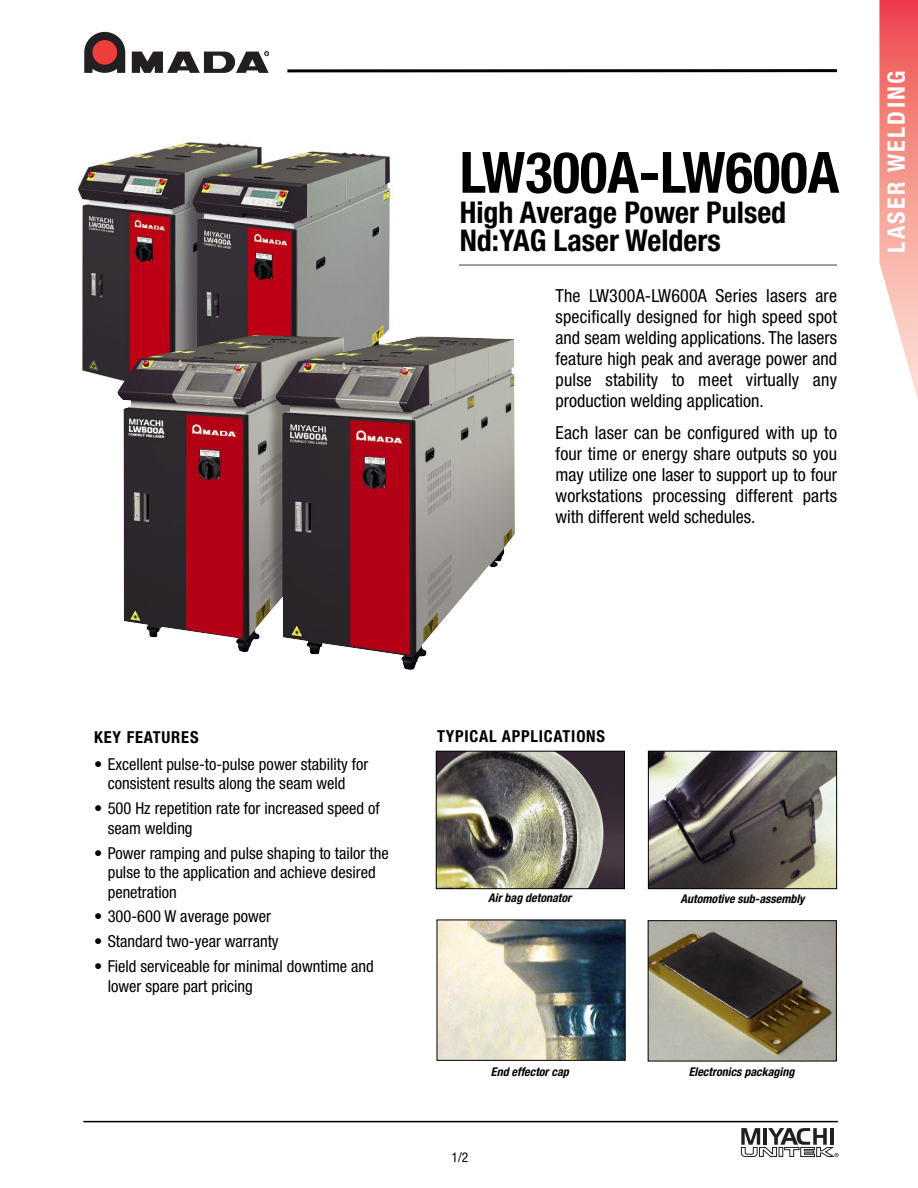
<style>
.page{position:relative;width:918px;height:1188px;background:#fff}
.page>*{position:absolute;margin:0;border:0;box-sizing:border-box;transform-origin:0 0}
.t1{font:700 condensed 57px "Helvetica Neue";color:#000}
.t2{font:700 condensed 30px/28.5px "Helvetica Neue";color:#000}
.t3{font:700 condensed 24px "Helvetica Neue";letter-spacing:.095em;color:#fff}
.t4{font:condensed 18px/21px "Helvetica Neue";color:#000;text-align:justify}
.t5{font:condensed 16.5px/19.5px "Helvetica Neue";color:#000}
.t6{font:700 condensed 16.5px "Helvetica Neue";letter-spacing:.05em;color:#000}
.t7{font:condensed 13.5px "Helvetica Neue";color:#000}
.t8{font:italic 700 condensed 12px "Helvetica Neue";color:#000}
</style>
<div class="page">
<svg style="left:84px;top:32px;width:41px;height:41px;background:#794445"></svg>
<svg style="left:132px;top:51px;width:137px;height:22px"></svg>
<hr style="left:83px;top:1121px;width:755px;height:1px;background:#000">
<svg style="left:741px;top:1128px;width:98px;height:29px"></svg>
<img style="left:879px;top:0;width:39px;height:400px">
<hr style="left:287px;top:69px;width:550px;height:3px;background:#000">
<hr style="left:459px;top:264px;width:378px;height:2px;background:#808080">
<img style="left:78px;top:140px;width:315px;height:240px">
<img style="left:117px;top:335px;width:398px;height:335px">
<img style="left:650px;top:753px;width:185px;height:134px">
<div style="left:648px;top:751px;width:189px;height:138px;border:1px solid #000"></div>
<img style="left:438px;top:753px;width:185px;height:134px">
<div style="left:436px;top:751px;width:189px;height:138px;border:1px solid #000"></div>
<img style="left:650px;top:922px;width:185px;height:137px">
<div style="left:648px;top:920px;width:189px;height:141px;border:1px solid #000"></div>
<img style="left:439px;top:922px;width:185px;height:137px">
<div style="left:437px;top:920px;width:189px;height:141px;border:1px solid #000"></div>
<h1 class="t1" style="left:460px;top:152px;width:381px">LW300A-LW600A</h1>
<h2 class="t2" style="left:460px;top:201px;width:328px">High Average Power Pulsed<br>Nd:YAG Laser Welders</h2>
<p class="t4" style="left:556px;top:287px;width:283px">The LW300A-LW600A Series lasers are specifically designed for high speed spot and seam welding applications. The lasers feature high peak and average power and pulse stability to meet virtually any production welding application.</p>
<p class="t4" style="left:556px;top:424px;width:283px">Each laser can be configured with up to four time or energy share outputs so you may utilize one laser to support up to four workstations processing different parts with different weld schedules.</p>
<h3 class="t3" style="left:888px;top:253px;width:184px;rotate:-90deg">LASER WELDING</h3>
<p class="t6" style="left:94px;top:731px;width:106px">KEY FEATURES</p>
<p class="t5" style="left:94px;top:756px;width:276px;text-align:center">• Excellent pulse-to-pulse power stability for consistent results along the seam weld</p>
<p class="t5" style="left:108px;top:800px;width:274px;text-indent:-14px">• 500 Hz repetition rate for increased speed of seam welding</p>
<p class="t5" style="left:108px;top:844px;width:282px;text-indent:-14px">• Power ramping and pulse shaping to tailor the pulse to the application and achieve desired penetration</p>
<p class="t5" style="left:94px;top:908px;width:178px">• 300-600 W average power</p>
<p class="t5" style="left:94px;top:933px;width:186px">• Standard two-year warranty</p>
<p class="t5" style="left:108px;top:958px;width:268px;text-indent:-14px">• Field serviceable for minimal downtime and lower spare part pricing</p>
<p class="t6" style="left:437px;top:730px;width:170px">TYPICAL APPLICATIONS</p>
<p class="t8" style="left:488px;top:893px;width:85px">Air bag detonator</p>
<p class="t8" style="left:491px;top:1068px;width:79px">End effector cap</p>
<p class="t7" style="left:452px;top:1153px;width:18px">1/2</p>
<p class="t8" style="left:681px;top:894px;width:126px">Automotive sub-assembly</p>
<p class="t8" style="left:689px;top:1068px;width:107px">Electronics packaging</p>
</div>
